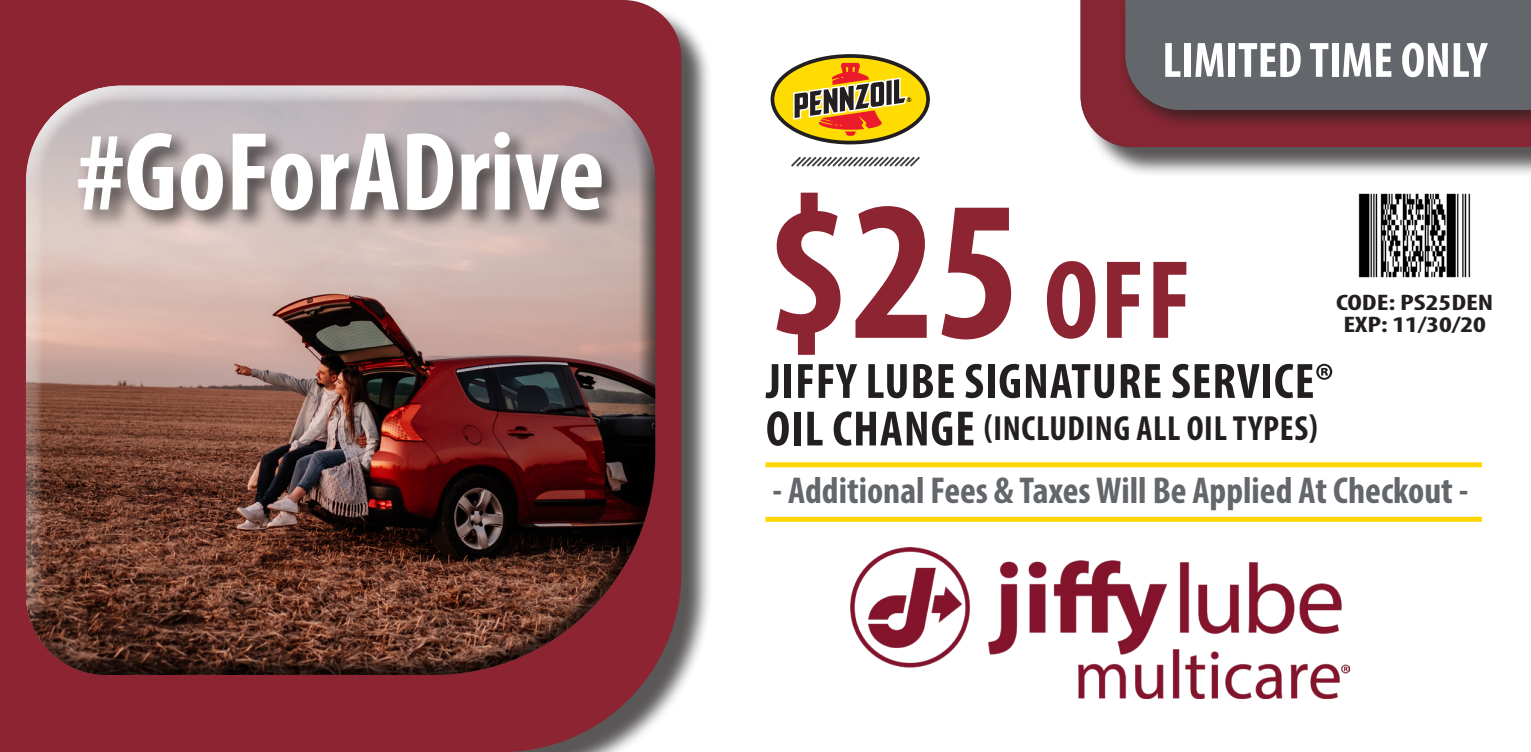
<style>
.page{position:relative;width:1531px;height:752px;background:#fff}
.page>*{position:absolute;margin:0;border:0;box-sizing:border-box;transform-origin:0 0}
.t1{font:700 condensed 200px "Myriad Pro";color:#8d2431}
.t2{font:700 condensed 112.5px "Myriad Pro";color:#fff}
.t3{font:700 condensed 50px "Myriad Pro";letter-spacing:.02em;color:#231f20}
.t4{font:700 condensed 50px "Myriad Pro";color:#fff}
.t5{font:700 condensed 37.5px "Myriad Pro";color:#63666a}
.t6{font:700 condensed 35px "Myriad Pro";letter-spacing:.02em;color:#231f20}
.t7{font:700 condensed 22.5px "Myriad Pro";color:#231f20;scale:1.33 1}
.s1{font-size:112.5px}
.s2{font-size:50px}
</style>
<div class="page">
<div style="left:1084px;top:4px;width:447px;height:174px;background:#231f20;opacity:.75"></div>
<div style="left:1080px;top:0;width:451px;height:147px;background:#862633"></div>
<div style="left:4px;top:4px;width:708px;height:747px;background:#231f20;opacity:.75"></div>
<div style="left:0;top:0;width:681px;height:751px;background:#8d2431"></div>
<svg style="left:791px;top:156px;width:129px;height:11px"></svg>
<div style="left:1117px;top:0;width:414px;height:131px;background:#231f20;opacity:.75"></div>
<div style="left:1125px;top:0;width:406px;height:110px;background:#63666a"></div>
<svg style="left:770px;top:54px;width:160px;height:90px"></svg>
<img style="left:1358px;top:193px;width:113px;height:85px">
<div style="left:24px;top:85px;width:632px;height:547px;background:#fff;opacity:.75"></div>
<div style="left:24px;top:115px;width:635px;height:560px;background:#231f20;opacity:.75"></div>
<div style="left:765px;top:516px;width:717px;height:5px;background:#fdd600"></div>
<div style="left:765px;top:462px;width:717px;height:5px;background:#fdd600"></div>
<div style="left:74px;top:128px;width:550px;height:105px;background:#231f20;opacity:.75"></div>
<img style="left:850px;top:547px;width:500px;height:151px">
<p class="t2" style="left:77px;top:102px;width:530px">#GoForADrive</p>
<p class="t4" style="left:1162px;top:29px;width:326px">LIMITED TIME ONLY</p>
<p class="t1" style="left:765px;top:146px;width:427px">$25 <span class="s1">OFF</span></p>
<p class="t3" style="left:766px;top:350px;width:569px">JIFFY LUBE SIGNATURE SERVICE®</p>
<p class="t6" style="left:766px;top:406px;width:553px"><span class="s2">OIL CHANGE</span> (INCLUDING ALL OIL TYPES)</p>
<p class="t7" style="left:1336px;top:288px;width:120px">CODE: PS25DEN</p>
<p class="t7" style="left:1343px;top:310px;width:109px">EXP: 11/30/20</p>
<p class="t5" style="left:772px;top:467px;width:698px">- Additional Fees &amp; Taxes Will Be Applied At Checkout -</p>
</div>
